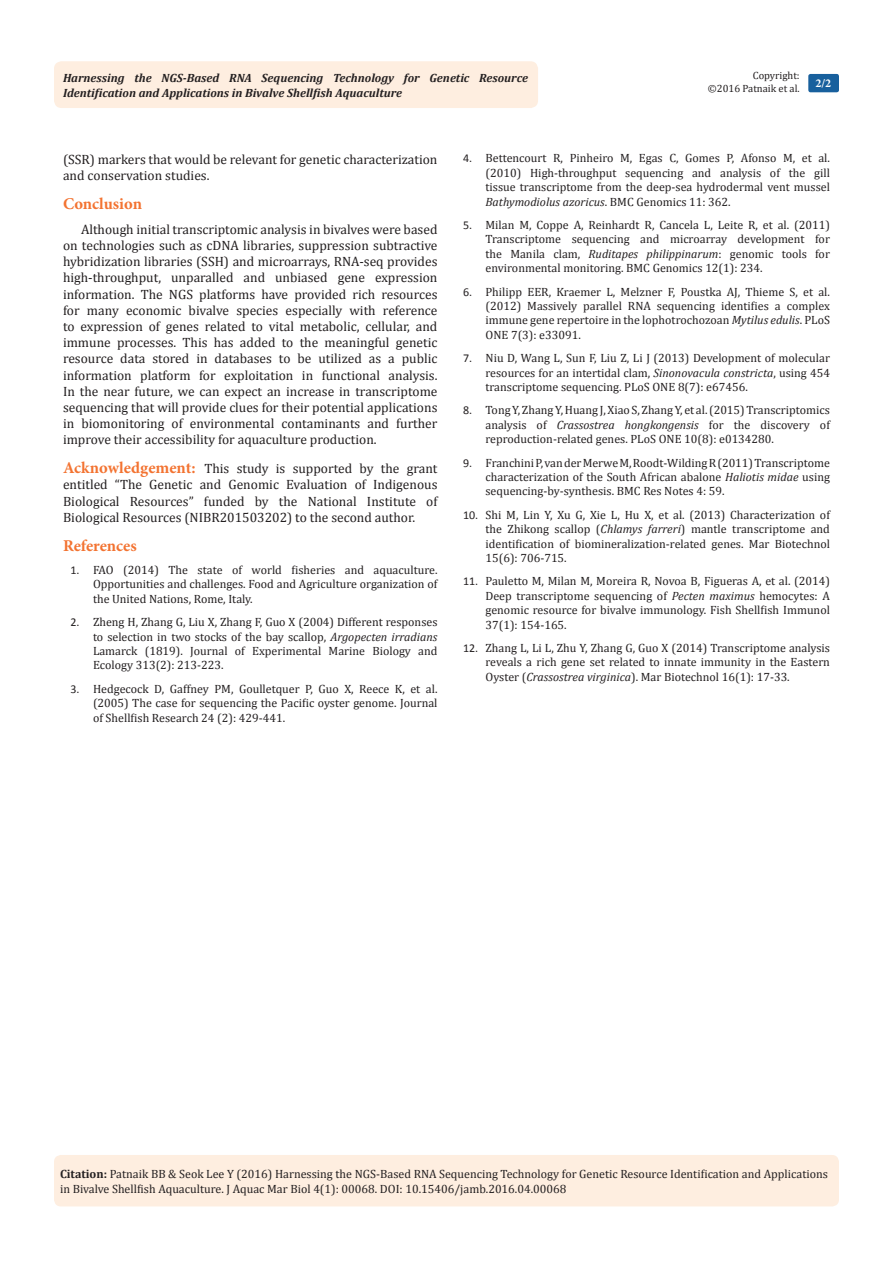
<style>
.page{position:relative;width:893px;height:1263px;background:#fff}
.page>*{position:absolute;margin:0;border:0;box-sizing:border-box;transform-origin:0 0}
.t1{font:700 16.5px "Minion Pro";letter-spacing:-.005em;color:#f37331}
.t2{font:13.5px/16.2px "Cambria";color:#231f20;text-align:justify}
.Citation{font:12px/14.4px "Cambria";color:#231f20;text-align:justify}
.t3{font:italic 700 12px/14.4px "Cambria";color:#231f20}
.t4{font:700 12px "Minion Pro";color:#fff}
.t5{font:10.5px "Cambria";color:#231f20}
.s1{font-family:"Minion Pro";font-weight:700;font-size:16.5px;color:#f37331}
.s2{font-family:"Calibri"}
.s3{font-style:italic}
.s4{font-weight:700}
</style>
<div class="page">
<div style="left:54px;top:1155px;width:785px;height:51px;background:#feeee0;border-radius:7px"></div>
<div style="left:54px;top:61px;width:484px;height:47px;background:#feeee0;border-radius:8px"></div>
<div style="left:808px;top:74px;width:31px;height:18px;background:#18609d;border-radius:2px"></div>
<p class="t5" style="left:753px;top:69px;width:48px">Copyright:</p>
<p class="t5" style="left:708px;top:82px;width:93px">©2016 Patnaik et al.</p>
<p class="t3" style="left:63px;top:70px;width:466px">Harnessing the NGS-Based RNA Sequencing Technology for Genetic Resource<br>Identification and Applications in Bivalve Shellfish Aquaculture</p>
<p class="t4" style="left:815px;top:75px;width:17px">2/2</p>
<p class="t2" style="left:63px;top:151px;width:376px">(SSR) markers that would be relevant for genetic characterization and conservation studies.</p>
<p class="t1" style="left:63px;top:192px;width:81px">Conclusion</p>
<p class="t2" style="left:63px;top:221px;width:376px;text-indent:18px">Although initial transcriptomic analysis in bivalves were based on technologies such as cDNA libraries, suppression subtractive hybridization libraries (SSH) and microarrays, RNA-seq provides high-throughput, unparalled and unbiased gene expression information. The NGS platforms have provided rich resources for many economic bivalve species especially with reference to expression of genes related to vital metabolic, cellular, and immune processes. This has added to the meaningful genetic resource data stored in databases to be utilized as a public information platform for exploitation in functional analysis.<br>In the near future, we can expect an increase in transcriptome sequencing that will provide clues for their potential applications in biomonitoring of environmental contaminants and further improve their accessibility for aquaculture production.</p>
<p class="t2" style="left:63px;top:460px;width:376px"><span class="s1">Acknowledgement:</span> This study is supported by the grant entitled “The Genetic and Genomic Evaluation of Indigenous Biological Resources” funded by the National Institute of Biological Resources (NIBR201503202) to the second author.</p>
<p class="t1" style="left:63px;top:534px;width:75px">References</p>
<p class="Citation" style="left:93px;top:563px;width:346px;text-indent:-22px"><span class="s2">1.</span> FAO (2014) The state of world fisheries and aquaculture.<br>Opportunities and challenges. Food and Agriculture organization of the United Nations, Rome, Italy.</p>
<p class="Citation" style="left:93px;top:615px;width:346px;text-indent:-22px"><span class="s2">2.</span> Zheng H, Zhang G, Liu X, Zhang F, Guo X (2004) Different responses to selection in two stocks of the bay scallop, <span class="s3">Argopecten irradians </span>Lamarck (1819). Journal of Experimental Marine Biology and Ecology 313(2): 213-223.</p>
<p class="Citation" style="left:93px;top:681px;width:346px;text-indent:-22px"><span class="s2">3.</span> Hedgecock D, Gaffney PM, Goulletquer P, Guo X, Reece K, et al. (2005) The case for sequencing the Pacific oyster genome. Journal of Shellfish Research 24 (2): 429-441.</p>
<p class="Citation" style="left:485px;top:151px;width:346px;text-indent:-22px"><span class="s2">4.</span> Bettencourt R, Pinheiro M, Egas C, Gomes P, Afonso M, et al. (2010) High-throughput sequencing and analysis of the gill tissue transcriptome from the deep-sea hydrodermal vent mussel <span class="s3">Bathymodiolus azoricus</span>. BMC Genomics 11: 362.</p>
<p class="Citation" style="left:485px;top:218px;width:346px;text-indent:-22px"><span class="s2">5.</span> Milan M, Coppe A, Reinhardt R, Cancela L, Leite R, et al. (2011)<br>Transcriptome sequencing and microarray development for the Manila clam, <span class="s3">Ruditapes philippinarum</span>: genomic tools for environmental monitoring. BMC Genomics 12(1): 234.</p>
<p class="Citation" style="left:485px;top:284px;width:346px;text-indent:-22px"><span class="s2">6.</span> Philipp EER, Kraemer L, Melzner F, Poustka AJ, Thieme S, et al. (2012) Massively parallel RNA sequencing identifies a complex immune gene repertoire in the lophotrochozoan <span class="s3">Mytilus edulis</span>. PLoS ONE 7(3): e33091.</p>
<p class="Citation" style="left:485px;top:351px;width:346px;text-indent:-22px"><span class="s2">7.</span> Niu D, Wang L, Sun F, Liu Z, Li J (2013) Development of molecular resources for an intertidal clam, <span class="s3">Sinonovacula constricta</span>, using 454 transcriptome sequencing. PLoS ONE 8(7): e67456.</p>
<p class="Citation" style="left:485px;top:403px;width:346px;text-indent:-22px"><span class="s2">8.</span> Tong Y, Zhang Y, Huang J, Xiao S, Zhang Y, et al. (2015) Transcriptomics analysis of <span class="s3">Crassostrea hongkongensis</span> for the discovery of reproduction-related genes. PLoS ONE 10(8): e0134280.</p>
<p class="Citation" style="left:485px;top:455px;width:346px;text-indent:-22px"><span class="s2">9.</span> Franchini P, van der Merwe M, Roodt-Wilding R (2011) Transcriptome characterization of the South African abalone <span class="s3">Haliotis midae</span> using sequencing-by-synthesis. BMC Res Notes 4: 59.</p>
<p class="Citation" style="left:485px;top:507px;width:346px;text-indent:-22px"><span class="s2">10.</span> Shi M, Lin Y, Xu G, Xie L, Hu X, et al. (2013) Characterization of the Zhikong scallop (<span class="s3">Chlamys farreri</span>) mantle transcriptome and identification of biomineralization-related genes. Mar Biotechnol 15(6): 706-715.</p>
<p class="Citation" style="left:485px;top:574px;width:346px;text-indent:-22px"><span class="s2">11.</span> Pauletto M, Milan M, Moreira R, Novoa B, Figueras A, et al. (2014)<br>Deep transcriptome sequencing of <span class="s3">Pecten maximus</span> hemocytes: A genomic resource for bivalve immunology. Fish Shellfish Immunol 37(1): 154-165.</p>
<p class="Citation" style="left:485px;top:641px;width:346px;text-indent:-22px"><span class="s2">12.</span> Zhang L, Li L, Zhu Y, Zhang G, Guo X (2014) Transcriptome analysis reveals a rich gene set related to innate immunity in the Eastern Oyster (<span class="s3">Crassostrea virginica</span>). Mar Biotechnol 16(1): 17-33.</p>
<p class="Citation" style="left:60px;top:1167px;width:769px"><span class="s4">Citation:</span> Patnaik BB &amp; Seok Lee Y (2016) Harnessing the NGS-Based RNA Sequencing Technology for Genetic Resource Identification and Applications in Bivalve Shellfish Aquaculture. J Aquac Mar Biol 4(1): 00068. DOI: 10.15406/jamb.2016.04.00068</p>
</div>
